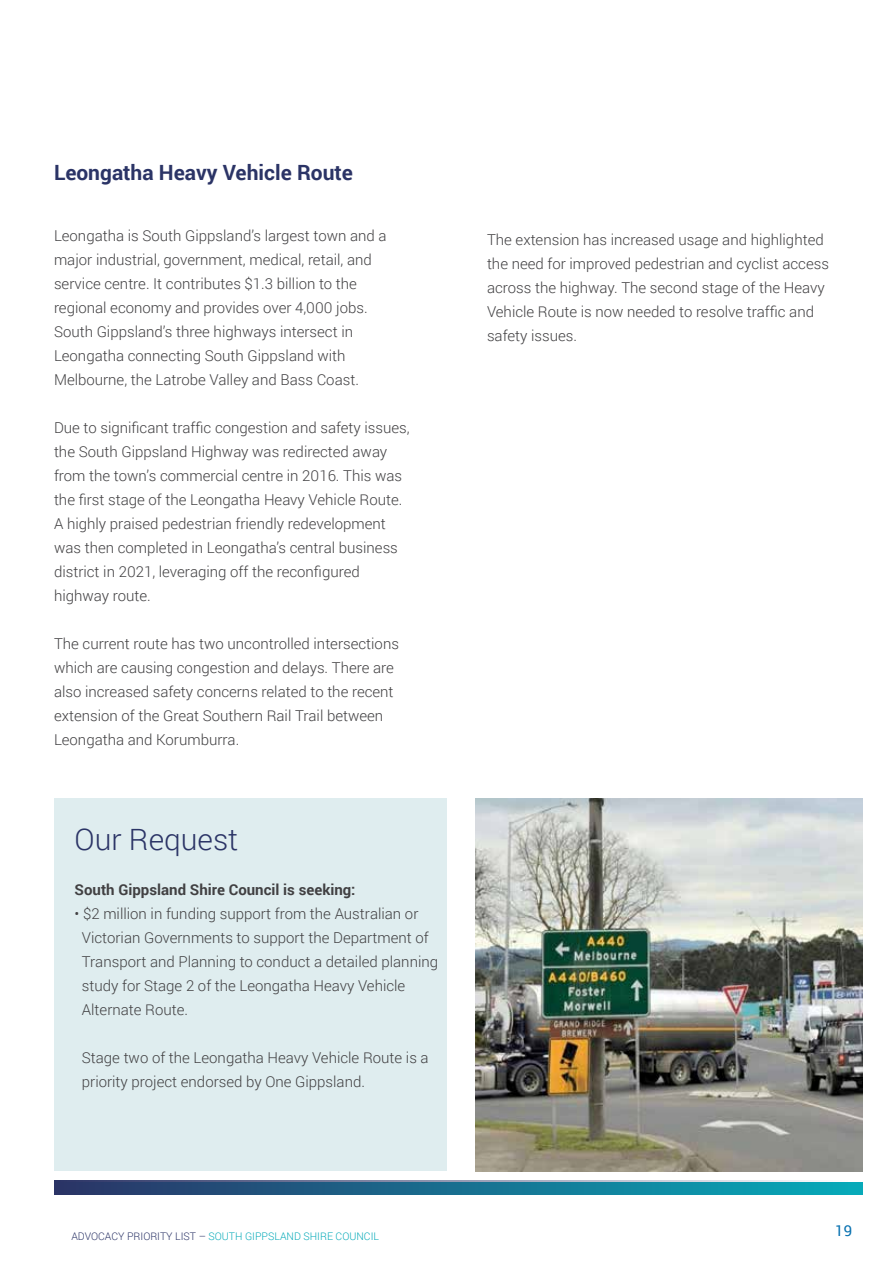
<style>
.page{position:relative;width:893px;height:1263px;background:#fff}
.page>*{position:absolute;margin:0;border:0;box-sizing:border-box;transform-origin:0 0}
.t1{font:300 30px "Roboto";color:#2b3466}
.t2{font:700 21px "Roboto";color:#2b3466}
.t3{font:300 15px/24px "Roboto";color:#414042}
.t4{font:700 15px "Roboto";color:#414042}
.t5{font:15px "Roboto";color:#0871b0}
.t6{font:300 10.5px "Roboto";color:#07aab9}
.s1{color:#2b3466}
</style>
<div class="page">
<div style="left:54px;top:799px;width:392px;height:372px;background:#dfedef"></div>
<svg style="left:54px;top:1180px;width:794px;height:14px;background:#2a7393"></svg>
<img style="left:475px;top:799px;width:387px;height:372px">
<h2 class="t2" style="left:54px;top:157px;width:300px">Leongatha Heavy Vehicle Route</h2>
<p class="t3" style="left:54px;top:223px;width:334px">Leongatha is South Gippsland’s largest town and a major industrial, government, medical, retail, and service centre. It contributes $1.3 billion to the regional economy and provides over 4,000 jobs.<br>South Gippsland’s three highways intersect in Leongatha connecting South Gippsland with Melbourne, the Latrobe Valley and Bass Coast.</p>
<p class="t3" style="left:54px;top:415px;width:357px">Due to significant traffic congestion and safety issues, the South Gippsland Highway was redirected away from the town’s commercial centre in 2016. This was the first stage of the Leongatha Heavy Vehicle Route.<br>A highly praised pedestrian friendly redevelopment was then completed in Leongatha’s central business district in 2021, leveraging off the reconfigured highway route.</p>
<p class="t3" style="left:54px;top:631px;width:346px">The current route has two uncontrolled intersections which are causing congestion and delays. There are also increased safety concerns related to the recent extension of the Great Southern Rail Trail between Leongatha and Korumburra.</p>
<h1 class="t1" style="left:75px;top:819px;width:165px">Our Request</h1>
<p class="t4" style="left:75px;top:879px;width:282px">South Gippsland Shire Council is seeking:</p>
<p class="t3" style="left:82px;top:901px;width:358px;text-indent:-7px">• $2 million in funding support from the Australian or Victorian Governments to support the Department of Transport and Planning to conduct a detailed planning study for Stage 2 of the Leongatha Heavy Vehicle Alternate Route.</p>
<p class="t3" style="left:82px;top:1045px;width:348px">Stage two of the Leongatha Heavy Vehicle Route is a priority project endorsed by One Gippsland.</p>
<p class="t3" style="left:487px;top:227px;width:343px">The extension has increased usage and highlighted the need for improved pedestrian and cyclist access across the highway. The second stage of the Heavy Vehicle Route is now needed to resolve traffic and safety issues.</p>
<p class="t6" style="left:71px;top:1228px;width:309px"><span class="s1">ADVOCACY PRIORITY LIST –</span> SOUTH GIPPSLAND SHIRE COUNCIL</p>
<p class="t5" style="left:835px;top:1220px;width:18px">19</p>
</div>
